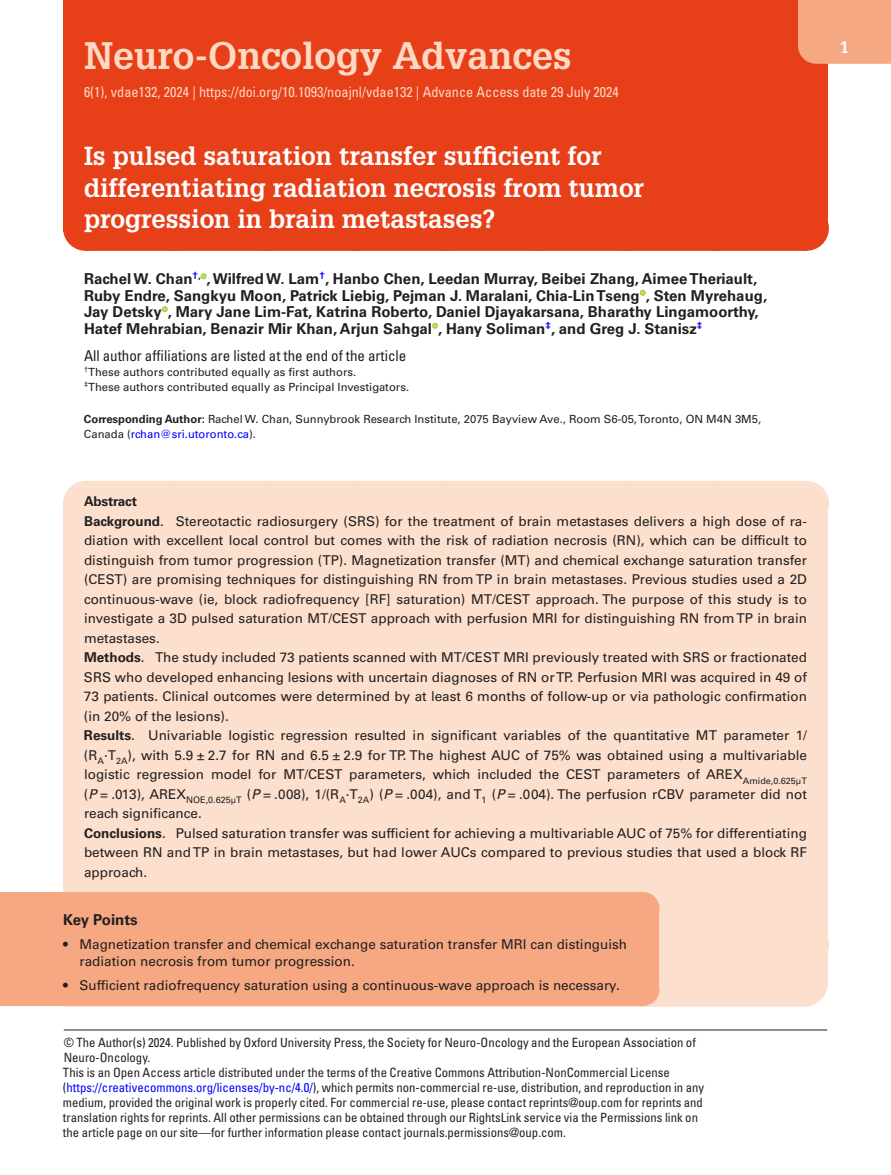
<style>
.page{position:relative;width:891px;height:1175px;background:#fff}
.page>*{position:absolute;margin:0;border:0;box-sizing:border-box;transform-origin:0 0}
.t1{font:700 37.5px "Glypha LT Std";color:#fdd8c3}
.t2{font:700 25.5px/31.5px "Glypha LT Std";color:#fff}
.t3{font:700 16.5px "Glypha LT Std";color:#fff}
.Authors{font:700 15px/16.5px "Univers LT Std";color:#231f20}
.Aff_Text{font:condensed 15px "Univers LT Std";color:#231f20}
.Keywords_Title{font:700 15px "Univers LT Std";color:#231f20}
.t4{font:condensed 14.25px "Univers LT Std";color:#fdd8c3}
.Abstract_Mid{font:13.5px/19.5px "Univers LT Std";color:#231f20;text-align:justify}
.Abstract_First{font:13.5px/19.5px "Univers LT Std";color:#231f20;text-align:justify}
.Abstract_Last{font:13.5px/19.5px "Univers LT Std";color:#231f20;text-align:justify}
.Keypoints1{font:13.5px/16.5px "Univers LT Std";color:#231f20}
.Keypoints2{font:13.5px "Univers LT Std";color:#231f20}
.Abstract_Title{font:700 13.5px "Univers LT Std";letter-spacing:-.015em;color:#231f20}
.License{font:condensed 12.75px/15px "Univers LT Std";color:#231f20}
.CopyrightLine{font:condensed 12.75px/15px "Univers LT Std";color:#231f20}
.FM_Correspondence{font:11.25px/15px "Univers LT Std";color:#231f20}
.FM_Correspondence1{font:11.25px "Univers LT Std";color:#231f20}
.s1{font-weight:700}
.s2{color:#00f}
.s3{font-style:italic}
</style>
<div class="page">
<div style="left:63px;top:0;width:765px;height:166px;background:#e73f18"></div>
<div style="left:798px;top:0;width:93px;height:64px;background:#f5a882"></div>
<svg style="left:201px;top:273px;width:6px;height:6px"></svg>
<svg style="left:640px;top:290px;width:6px;height:6px"></svg>
<svg style="left:162px;top:306px;width:6px;height:6px"></svg>
<svg style="left:432px;top:323px;width:6px;height:6px"></svg>
<div style="left:86px;top:481px;width:720px;height:45px;background:#fcdfcd"></div>
<hr style="left:806px;top:481px;width:1px;height:45px;background:#fcdfcd">
<div style="left:63px;top:523px;width:765px;height:128px;background:#fcdfcd"></div>
<div style="left:63px;top:502px;width:765px;height:45px;background:#fcdfcd"></div>
<div style="left:63px;top:648px;width:765px;height:81px;background:#fcdfcd"></div>
<div style="left:63px;top:726px;width:765px;height:100px;background:#fcdfcd"></div>
<div style="left:63px;top:826px;width:765px;height:180px;background:#fcdfcd"></div>
<div style="left:86px;top:922px;width:720px;height:45px;background:#fcdfcd"></div>
<hr style="left:806px;top:922px;width:1px;height:45px;background:#fcdfcd">
<div style="left:0;top:892px;width:642px;height:33px;background:#f5a882"></div>
<svg style="left:643px;top:892px;width:117px;height:33px;background:#fbd8c3"></svg>
<hr style="left:642px;top:892px;width:1px;height:33px;background:#f5a882">
<div style="left:0;top:925px;width:659px;height:44px;background:#f5a882"></div>
<div style="left:0;top:966px;width:659px;height:27px;background:#f5a882"></div>
<div style="left:0;top:973px;width:642px;height:33px;background:#f5a882"></div>
<hr style="left:642px;top:973px;width:1px;height:33px;background:#f5a882">
<div style="left:63px;top:147px;width:765px;height:84px;background:#e73f18"></div>
<div style="left:86px;top:206px;width:720px;height:45px;background:#e73f18"></div>
<svg style="left:178px;top:250px;width:582px;height:1px"></svg>
<hr style="left:806px;top:206px;width:1px;height:45px;background:#e73f18">
<hr style="left:64px;top:1029px;width:763px;height:1px;background:#1d1e1f">
<h1 class="t1" style="left:84px;top:32px;width:489px">Neuro-Oncology Advances</h1>
<p class="t4" style="left:84px;top:83px;width:536px">6(1), vdae132, 2024 | https://doi.org/10.1093/noajnl/vdae132 | Advance Access date 29 July 2024</p>
<h1 class="t2" style="left:84px;top:140px;width:562px">Is pulsed saturation transfer sufficient for differentiating radiation necrosis from tumor progression in brain metastases?</h1>
<p class="Authors" style="left:84px;top:271px;width:685px">Rachel W. Chan<sup>†</sup><sup>,</sup> , Wilfred W. Lam<sup>†</sup>, Hanbo Chen, Leedan Murray, Beibei Zhang, AimeeTheriault, Ruby Endre, Sangkyu Moon, Patrick Liebig, Pejman J. Maralani, Chia-LinTseng , Sten Myrehaug, Jay Detsky , Mary Jane Lim-Fat, Katrina Roberto, Daniel Djayakarsana, Bharathy Lingamoorthy, Hatef Mehrabian, Benazir Mir Khan, Arjun Sahgal , Hany Soliman<sup>‡</sup>, and Greg J. Stanisz<sup>‡</sup></p>
<p class="Aff_Text" style="left:84px;top:346px;width:324px">All author affiliations are listed at the end of the article</p>
<p class="FM_Correspondence1" style="left:84px;top:365px;width:274px"><sup>†</sup>These authors contributed equally as first authors.</p>
<p class="FM_Correspondence1" style="left:84px;top:380px;width:327px"><sup>‡</sup>These authors contributed equally as Principal Investigators.</p>
<p class="FM_Correspondence" style="left:84px;top:411px;width:679px"><span class="s1">Corresponding Author:</span> Rachel W. Chan, Sunnybrook Research Institute, 2075 Bayview Ave., Room S6-05, Toronto, ON M4N 3M5,<br>Canada (<span class="s2">rchan@sri.utoronto.ca</span>).</p>
<p class="Abstract_Title" style="left:84px;top:493px;width:55px">Abstract</p>
<p class="Abstract_First" style="left:84px;top:511px;width:725px"><span class="s1">Background</span>. Stereotactic radiosurgery (SRS) for the treatment of brain metastases delivers a high dose of ra&shy;diation with excellent local control but comes with the risk of radiation necrosis (RN), which can be difficult to distinguish from tumor progression (TP). Magnetization transfer (MT) and chemical exchange saturation transfer (CEST) are promising techniques for distinguishing RN from TP in brain metastases. Previous studies used a 2D continuous-wave (ie, block radiofrequency [RF] saturation) MT/CEST approach. The purpose of this study is to investigate a 3D pulsed saturation MT/CEST approach with perfusion MRI for distinguishing RN from TP in brain metastases.</p>
<p class="Abstract_Mid" style="left:84px;top:648px;width:725px"><span class="s1">Methods</span>. The study included 73 patients scanned with MT/CEST MRI previously treated with SRS or fractionated SRS who developed enhancing lesions with uncertain diagnoses of RN or TP. Perfusion MRI was acquired in 49 of 73 patients. Clinical outcomes were determined by at least 6 months of follow-up or via pathologic confirmation (in 20% of the lesions).</p>
<p class="Abstract_Mid" style="left:84px;top:726px;width:725px"><span class="s1">Results</span>. Univariable logistic regression resulted in significant variables of the quantitative MT parameter 1/ (R<sub>A</sub>·T<sub>2A</sub>), with 5.9 ± 2.7 for RN and 6.5 ± 2.9 for TP. The highest AUC of 75% was obtained using a multivariable logistic regression model for MT/CEST parameters, which included the CEST parameters of AREX<sub>Amide,0.625µT </sub>(<span class="s3">P</span> = .013), AREX<sub>NOE,0.625µT</sub> (<span class="s3">P</span> = .008), 1/(R<sub>A</sub>·T<sub>2A</sub>) (<span class="s3">P</span> = .004), and T<sub>1</sub> (<span class="s3">P</span> = .004). The perfusion rCBV parameter did not reach significance.</p>
<p class="Abstract_Last" style="left:84px;top:823px;width:725px"><span class="s1">Conclusions</span>. Pulsed saturation transfer was sufficient for achieving a multivariable AUC of 75% for differentiating between RN and TP in brain metastases, but had lower AUCs compared to previous studies that used a block RF approach.</p>
<p class="Keywords_Title" style="left:63px;top:911px;width:76px">Key Points</p>
<p class="Keypoints1" style="left:80px;top:936px;width:549px;text-indent:-16px">• Magnetization transfer and chemical exchange saturation transfer MRI can distinguish radiation necrosis from tumor progression.</p>
<p class="Keypoints2" style="left:63px;top:976px;width:558px">• Sufficient radiofrequency saturation using a continuous-wave approach is necessary.</p>
<p class="CopyrightLine" style="left:64px;top:1034px;width:634px">© The Author(s) 2024. Published by Oxford University Press, the Society for Neuro-Oncology and the European Association of<br>Neuro-Oncology.</p>
<p class="License" style="left:63px;top:1065px;width:643px">This is an Open Access article distributed under the terms of the Creative Commons Attribution-NonCommercial License (<span class="s2">https://creativecommons.org/licenses/by-nc/4.0/</span>), which permits non-commercial re-use, distribution, and reproduction in any medium, provided the original work is properly cited. For commercial re-use, please contact reprints@oup.com for reprints and translation rights for reprints. All other permissions can be obtained through our RightsLink service via the Permissions link on the article page on our site—for further information please contact journals.permissions@oup.com.</p>
<p class="t3" style="left:840px;top:37px;width:11px">1</p>
</div>
